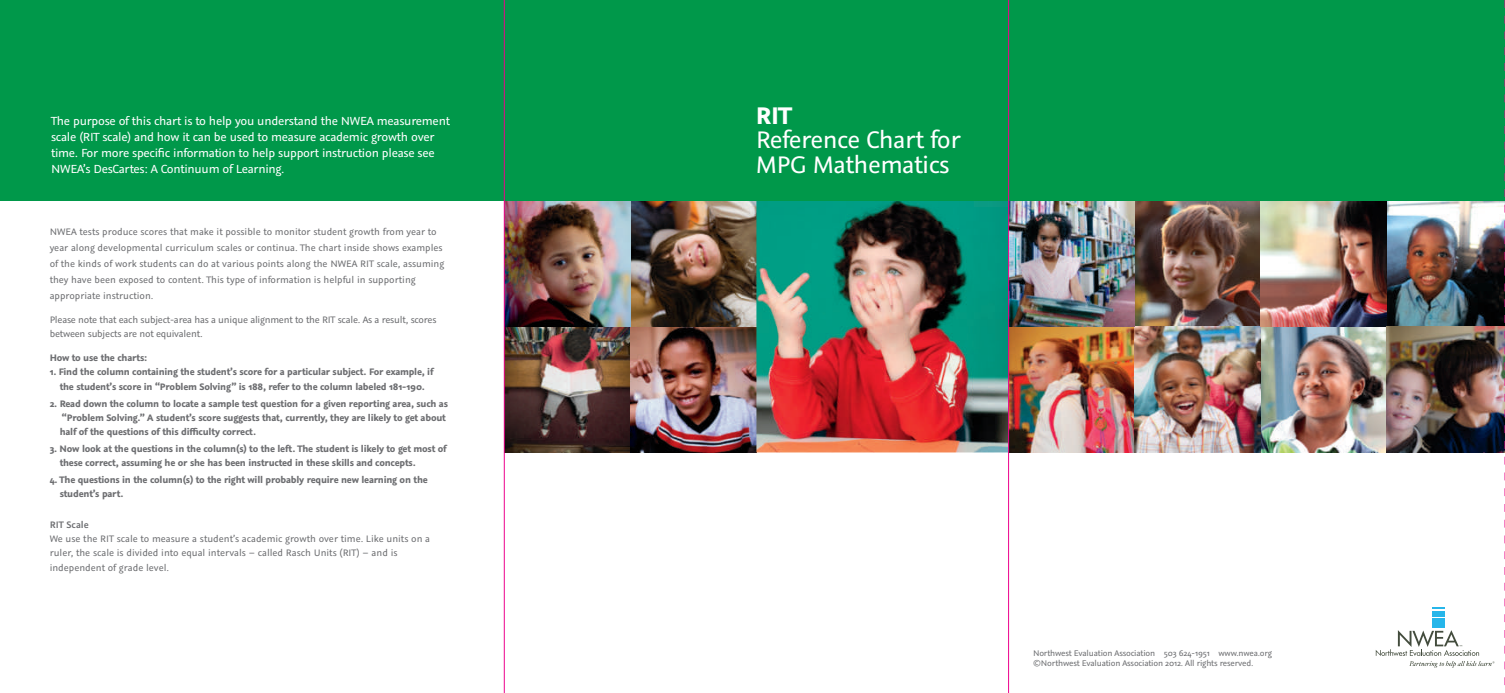
<style>
.page{position:relative;width:1505px;height:693px;background:#fff}
.page>*{position:absolute;margin:0;border:0;box-sizing:border-box;transform-origin:0 0}
.t1{font:26.86px/24.5px "Graublau Sans";letter-spacing:-.02em;color:#fff}
.t2{font:700 26.86px "Graublau Sans";color:#fff}
.t3{font:13.12px/16px "Graublau Sans";letter-spacing:-.02em;color:#fff}
.t4{font:700 10.5px/14.3px "Graublau Sans";letter-spacing:-.02em;color:#6d6e71}
.t5{font:10.5px/16px "Graublau Sans";color:#6d6e71}
.t6{font:10.5px/14.3px "Graublau Sans";letter-spacing:-.02em;color:#6d6e71}
.t7{font:600 10.5px "Graublau Sans";color:#6d6e71}
.t8{font:9.19px/10px "Graublau Sans";letter-spacing:-.02em;color:#6d6e71}
.s1{font-size:7.44px}
</style>
<div class="page">
<img style="left:505px;top:201px;width:999px;height:252px">
<div style="left:1431px;top:618px;width:13px;height:10px;background:#26b6ea"></div>
<div style="left:1431px;top:611px;width:13px;height:6px;background:#26b6ea"></div>
<svg style="left:1432px;top:608px;width:12px;height:1px"></svg>
<svg style="left:1375px;top:630px;width:119px;height:38px"></svg>
<div style="left:0;top:0;width:1504px;height:201px;background:#00984a"></div>
<hr style="left:504px;top:0;width:1px;height:693px;background:#ed028c">
<hr style="left:1008px;top:0;width:1px;height:693px;background:#ed028c">
<svg style="left:1504px;top:0;width:1px;height:686px"></svg>
<p class="t3" style="left:51px;top:115px;width:400px">The purpose of this chart is to help you understand the NWEA measurement scale (RIT scale) and how it can be used to measure academic growth over time. For more specific information to help support instruction please see NWEA’s DesCartes: A Continuum of Learning.</p>
<p class="t5" style="left:50px;top:224px;width:396px">NWEA tests produce scores that make it possible to monitor student growth from year to year along developmental curriculum scales or continua. The chart inside shows examples of the kinds of work students can do at various points along the NWEA RIT scale, assuming they have been exposed to content. This type of information is helpful in supporting appropriate instruction.</p>
<p class="t6" style="left:50px;top:313px;width:388px">Please note that each subject-area has a unique alignment to the RIT scale. As a result, scores between subjects are not equivalent.</p>
<p class="t4" style="left:50px;top:352px;width:99px">How to use the charts:</p>
<p class="t4" style="left:50px;top:366px;width:385px;text-align:center">1. Find the column containing the student’s score for a particular subject. For example, if the student’s score in “Problem Solving” is 188, refer to the column labeled 181-190.</p>
<p class="t4" style="left:60px;top:397px;width:390px;text-indent:-10px">2. Read down the column to locate a sample test question for a given reporting area, such as “Problem Solving.” A student’s score suggests that, currently, they are likely to get about half of the questions of this difficulty correct.</p>
<p class="t4" style="left:60px;top:443px;width:388px;text-indent:-10px">3. Now look at the questions in the column(s) to the left. The student is likely to get most of these correct, assuming he or she has been instructed in these skills and concepts.</p>
<p class="t4" style="left:60px;top:474px;width:369px;text-indent:-10px">4. The questions in the column(s) to the right will probably require new learning on the student’s part.</p>
<p class="t7" style="left:50px;top:518px;width:41px">RIT Scale</p>
<p class="t5" style="left:50px;top:533px;width:382px;line-height:14.3px">We use the RIT scale to measure a student’s academic growth over time. Like units on a ruler, the scale is divided into equal intervals – called Rasch Units (RIT) – and is independent of grade level.</p>
<h1 class="t2" style="left:755px;top:106px;width:37px">RIT</h1>
<h1 class="t1" style="left:755px;top:130px;width:206px">Reference Chart for<br>MPG Mathematics</h1>
<p class="t8" style="left:1032px;top:649px;width:240px">Northwest Evaluation Association 503 624-1951 www.nwea.org <span class="s1">©</span>Northwest Evaluation Association 2012. All rights reserved.</p>
</div>
